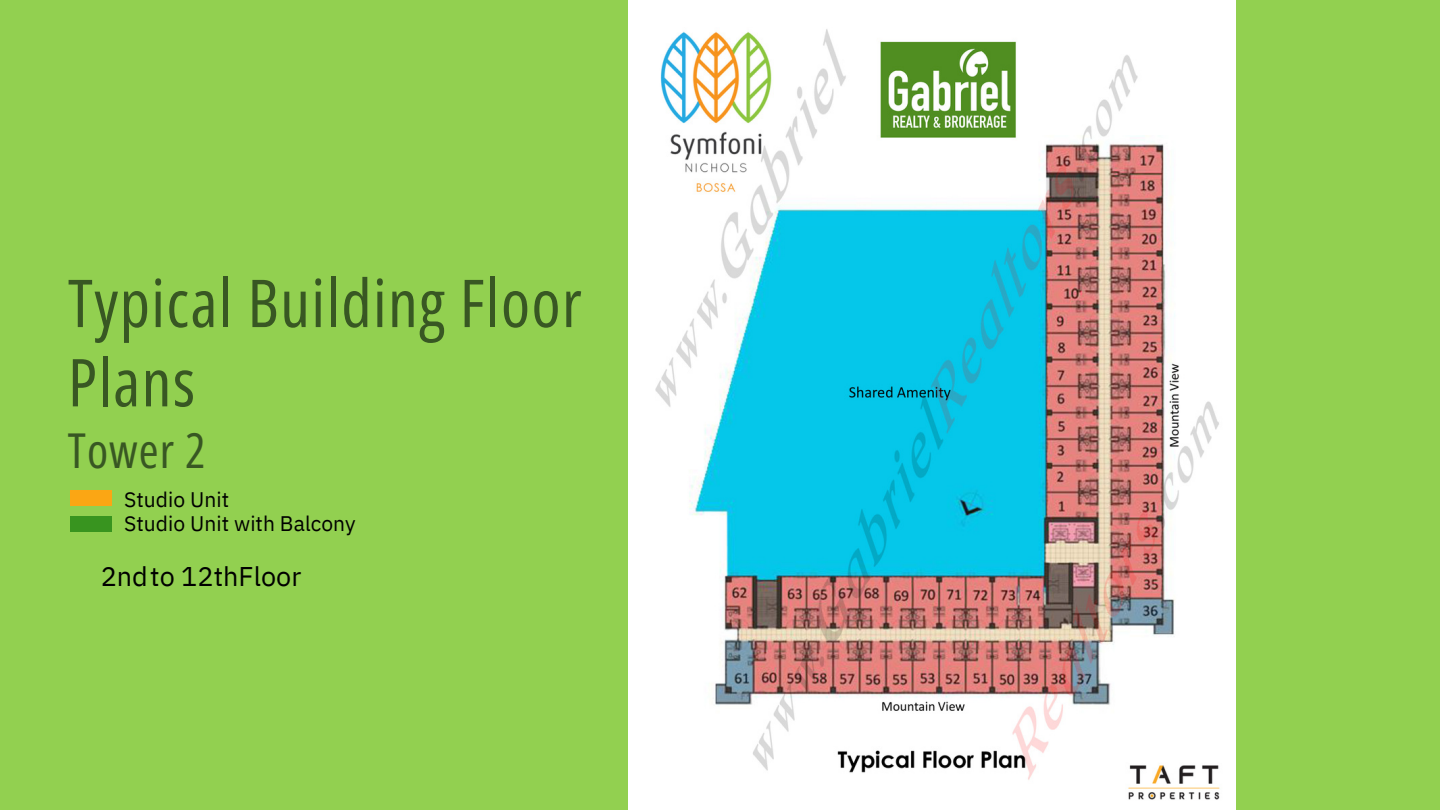
<style>
.page{position:relative;width:1440px;height:810px;background:#92d050}
.page>*{position:absolute;margin:0;border:0;box-sizing:border-box;transform-origin:0 0}
.t1{font:66.15px "Open Sans Condensed";letter-spacing:.02em;color:#385723}
.t2{font:66px "Open Sans Condensed";letter-spacing:.02em;color:#385723}
.t3{font:48.15px "Open Sans Condensed";letter-spacing:.02em;color:#385723}
.t4{font:27px "IBM Plex Sans";color:#000}
.t5{font:21px "IBM Plex Sans";color:#000}
</style>
<div class="page">
<div style="left:70px;top:490px;width:42px;height:16px;background:#fba614"></div>
<div style="left:70px;top:516px;width:42px;height:16px;background:#38941f"></div>
<img style="left:628px;top:0;width:608px;height:810px">
<p class="t1" style="left:68px;top:256px;width:515px">Typical Building Floor</p>
<p class="t2" style="left:68px;top:336px;width:129px">Plans</p>
<p class="t3" style="left:68px;top:417px;width:139px">Tower 2</p>
<p class="t5" style="left:124px;top:485px;width:106px">Studio Unit</p>
<p class="t5" style="left:124px;top:510px;width:233px">Studio Unit with Balcony</p>
<p class="t4" style="left:101px;top:558px;width:202px">2ndto 12thFloor</p>
</div>
